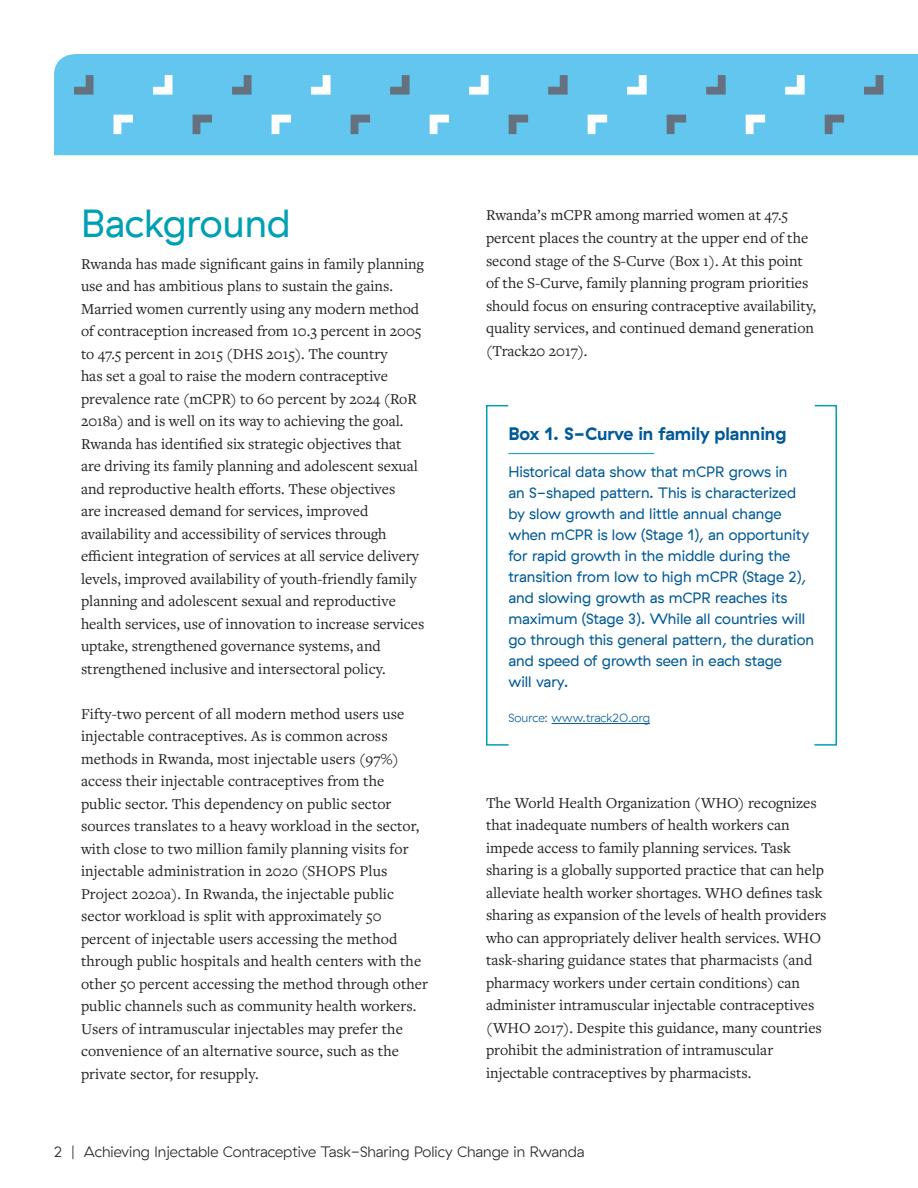
<style>
.page{position:relative;width:918px;height:1188px;background:#fff}
.page>*{position:absolute;margin:0;border:0;box-sizing:border-box;transform-origin:0 0}
.t1{font:39px "GT Haptik";color:#00a0b4}
.t2{font:700 18px "GT Haptik";letter-spacing:-.005em;color:#005a97}
.t3{font:15.75px/22.5px "Freight Text Pro";color:#231f20}
.t4{font:15px/21px "GT Haptik";color:#005a97}
.t5{font:300 15px "GT Haptik";color:#231f20}
.t6{font:300 12px "GT Haptik";letter-spacing:.01em;color:#005a97}
</style>
<div class="page">
<div style="left:54px;top:54px;width:864px;height:101px;background:#63c6ee"></div>
<svg style="left:74px;top:75px;width:20px;height:20px"></svg>
<svg style="left:114px;top:115px;width:19px;height:19px"></svg>
<svg style="left:153px;top:75px;width:20px;height:20px"></svg>
<svg style="left:193px;top:115px;width:19px;height:19px"></svg>
<svg style="left:232px;top:75px;width:20px;height:20px"></svg>
<svg style="left:272px;top:115px;width:19px;height:19px"></svg>
<svg style="left:311px;top:75px;width:20px;height:20px"></svg>
<svg style="left:351px;top:115px;width:19px;height:19px"></svg>
<svg style="left:390px;top:75px;width:20px;height:20px"></svg>
<svg style="left:430px;top:115px;width:19px;height:19px"></svg>
<svg style="left:469px;top:75px;width:20px;height:20px"></svg>
<svg style="left:509px;top:115px;width:19px;height:19px"></svg>
<svg style="left:548px;top:75px;width:20px;height:20px"></svg>
<svg style="left:588px;top:115px;width:19px;height:19px"></svg>
<svg style="left:627px;top:75px;width:20px;height:20px"></svg>
<svg style="left:667px;top:115px;width:19px;height:19px"></svg>
<svg style="left:706px;top:75px;width:20px;height:20px"></svg>
<svg style="left:746px;top:115px;width:19px;height:19px"></svg>
<svg style="left:785px;top:75px;width:20px;height:20px"></svg>
<svg style="left:825px;top:115px;width:19px;height:19px"></svg>
<svg style="left:864px;top:75px;width:19px;height:20px"></svg>
<div style="left:486px;top:405px;width:23px;height:341px;border:2px solid #00a0b4"></div>
<hr style="left:508px;top:453px;width:146px;height:1px;background:#00a0b4">
<div style="left:814px;top:405px;width:23px;height:341px;border:2px solid #00a0b4"></div>
<hr style="left:552px;top:723px;width:98px;height:1px;background:#005a97">
<h2 class="t1" style="left:81px;top:201px;width:211px">Background</h2>
<p class="t3" style="left:81px;top:252px;width:345px">Rwanda has made significant gains in family planning use and has ambitious plans to sustain the gains.<br>Married women currently using any modern method of contraception increased from 10.3 percent in 2005 to 47.5 percent in 2015 (DHS 2015). The country<br>has set a goal to raise the modern contraceptive prevalence rate (mCPR) to 60 percent by 2024 (RoR 2018a) and is well on its way to achieving the goal.<br>Rwanda has identified six strategic objectives that are driving its family planning and adolescent sexual and reproductive health efforts. These objectives<br>are increased demand for services, improved availability and accessibility of services through efficient integration of services at all service delivery levels, improved availability of youth-friendly family planning and adolescent sexual and reproductive health services, use of innovation to increase services uptake, strengthened governance systems, and strengthened inclusive and intersectoral policy.</p>
<p class="t3" style="left:81px;top:702px;width:349px">Fifty-two percent of all modern method users use injectable contraceptives. As is common across methods in Rwanda, most injectable users (97%) access their injectable contraceptives from the public sector. This dependency on public sector sources translates to a heavy workload in the sector, with close to two million family planning visits for injectable administration in 2020 (SHOPS Plus Project 2020a). In Rwanda, the injectable public sector workload is split with approximately 50 percent of injectable users accessing the method through public hospitals and health centers with the other 50 percent accessing the method through other public channels such as community health workers.<br>Users of intramuscular injectables may prefer the convenience of an alternative source, such as the private sector, for resupply.</p>
<p class="t3" style="left:486px;top:204px;width:332px">Rwanda’s mCPR among married women at 47.5 percent places the country at the upper end of the second stage of the S-Curve (Box 1). At this point of the S-Curve, family planning program priorities should focus on ensuring contraceptive availability, quality services, and continued demand generation (Track20 2017).</p>
<h3 class="t2" style="left:508px;top:422px;width:280px">Box 1. S-Curve in family planning</h3>
<p class="t4" style="left:508px;top:462px;width:307px">Historical data show that mCPR grows in<br>an S-shaped pattern. This is characterized by slow growth and little annual change when mCPR is low (Stage 1), an opportunity for rapid growth in the middle during the transition from low to high mCPR (Stage 2), and slowing growth as mCPR reaches its maximum (Stage 3). While all countries will go through this general pattern, the duration and speed of growth seen in each stage<br>will vary.</p>
<p class="t6" style="left:508px;top:711px;width:143px">Source: www.track20.org</p>
<p class="t3" style="left:486px;top:791px;width:342px">The World Health Organization (WHO) recognizes that inadequate numbers of health workers can impede access to family planning services. Task sharing is a globally supported practice that can help alleviate health worker shortages. WHO defines task sharing as expansion of the levels of health providers who can appropriately deliver health services. WHO task-sharing guidance states that pharmacists (and pharmacy workers under certain conditions) can administer intramuscular injectable contraceptives (WHO 2017). Despite this guidance, many countries prohibit the administration of intramuscular injectable contraceptives by pharmacists.</p>
<p class="t5" style="left:54px;top:1143px;width:532px">2 | Achieving Injectable Contraceptive Task-Sharing Policy Change in Rwanda</p>
</div>
